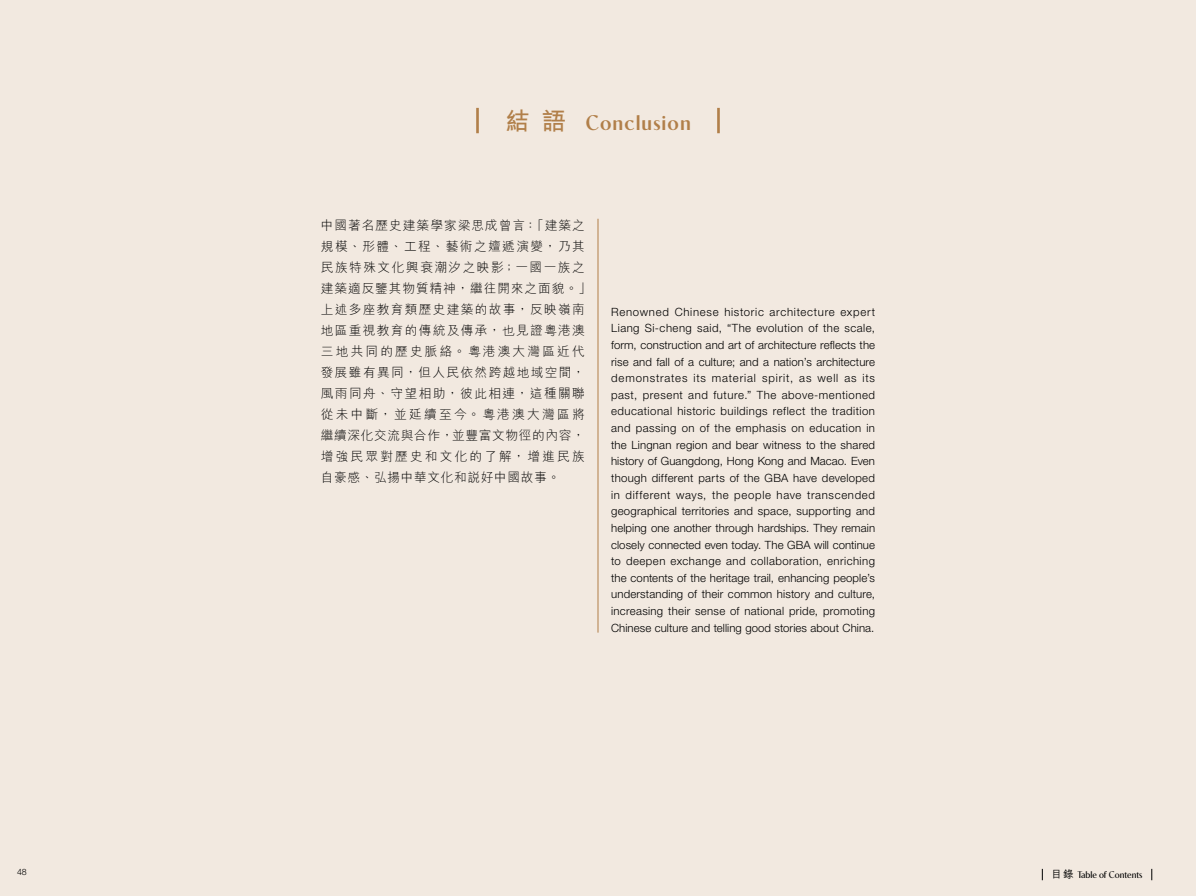
<style>
.page{position:relative;width:1196px;height:896px;background:#fff}
.page>*{position:absolute;margin:0;border:0;box-sizing:border-box;transform-origin:0 0}
.t1{font:600 21px "Contralto Small";letter-spacing:.05em;color:#b17f49}
.t2{font:300 12.69px/21px "M Hei HK";letter-spacing:.105em;color:#000}
.t3{font:300 11.38px/16.6px "Helvetica Neue LT Std";letter-spacing:.01em;color:#000;text-align:justify}
.t4{font:9.62px "Contralto Small";letter-spacing:-.005em;color:#000}
.t5{font:300 8.75px "Helvetica Neue LT Std";color:#000}
.s1{font-family:"M Hei HK";font-weight:700;font-size:24.5px}
.s2{font-family:"M Hei HK";font-weight:500;font-size:10.5px}
</style>
<div class="page">
<div style="left:0;top:0;width:1195px;height:896px;background:#f2e9e0"></div>
<hr style="left:476px;top:108px;width:3px;height:25px;background:#b17f49">
<hr style="left:717px;top:108px;width:2px;height:25px;background:#b17f49">
<hr style="left:597px;top:219px;width:1px;height:414px;background:#b17f49">
<h1 class="t1" style="left:505px;top:107px;width:187px"><span class="s1">結語</span> Conclusion</h1>
<p class="t2" style="left:321px;top:215px;width:272px">中國著名歷史建築學家梁思成曾言：「建築之規模、形體、工程、藝術之嬗遞演變，乃其民族特殊文化興衰潮汐之映影；一國一族之建築適反鑒其物質精神，繼往開來之面貌。」上述多座教育類歷史建築的故事，反映嶺南地區重視教育的傳統及傳承，也見證粵港澳三地共同的歷史脈絡。粵港澳大灣區近代發展雖有異同，但人民依然跨越地域空間，風雨同舟、守望相助，彼此相連，這種關聯從未中斷，並延續至今。粵港澳大灣區將繼續深化交流與合作，並豐富文物徑的內容，增強民眾對歷史和文化的了解，增進民族自豪感、弘揚中華文化和說好中國故事。</p>
<p class="t3" style="left:611px;top:303px;width:265px">Renowned Chinese historic architecture expert Liang Si-cheng said, “The evolution of the scale, form, construction and art of architecture reflects the rise and fall of a culture; and a nation’s architecture demonstrates its material spirit, as well as its past, present and future.” The above-mentioned educational historic buildings reflect the tradition and passing on of the emphasis on education in the Lingnan region and bear witness to the shared history of Guangdong, Hong Kong and Macao. Even though different parts of the GBA have developed in different ways, the people have transcended geographical territories and space, supporting and helping one another through hardships. They remain closely connected even today. The GBA will continue to deepen exchange and collaboration, enriching the contents of the heritage trail, enhancing people’s understanding of their common history and culture, increasing their sense of national pride, promoting Chinese culture and telling good stories about China.</p>
<p class="t5" style="left:17px;top:867px;width:11px">48</p>
<p class="t4" style="left:1051px;top:867px;width:92px"><span class="s2">目錄</span> Table of Contents</p>
</div>
